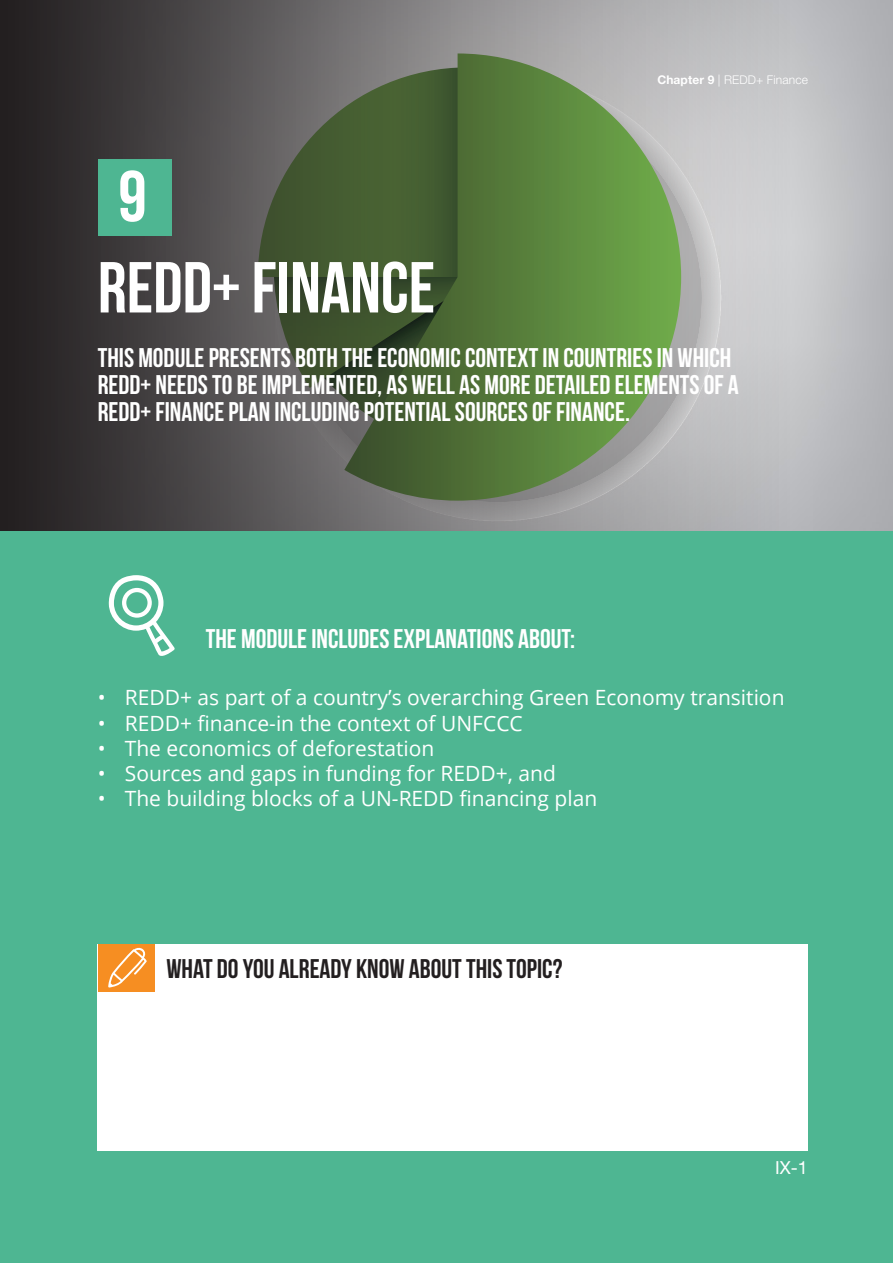
<style>
.page{position:relative;width:893px;height:1263px;background:#fff}
.page>*{position:absolute;margin:0;border:0;box-sizing:border-box;transform-origin:0 0}
.Chapter_title{font:72px "Bebas Neue";color:#fff}
.body{font:27px/27px "Bebas Neue";color:#fff}
.body-2{font:27px "Bebas Neue";color:#231f20}
.t1{font:21px "Open Sans";color:#fff}
.TOC_Title{font:18px "Helvetica Neue";color:#fff}
.t2{font:300 12px "Helvetica Neue";letter-spacing:.01em;color:#fff}
.s1{font-weight:700}
</style>
<div class="page">
<svg style="left:0;top:0;width:893px;height:531px;background:#707969"></svg>
<div style="left:0;top:531px;width:893px;height:732px;background:#4eb692"></div>
<svg style="left:109px;top:575px;width:66px;height:81px"></svg>
<div style="left:98px;top:944px;width:710px;height:206px;background:#fff"></div>
<div style="left:98px;top:944px;width:57px;height:47px;background:#f68e22"></div>
<svg style="left:108px;top:947px;width:39px;height:41px"></svg>
<div style="left:98px;top:159px;width:74px;height:77px;background:#4eb692"></div>
<p class="Chapter_title" style="left:118px;top:157px;width:30px">9</p>
<p class="t2" style="left:657px;top:70px;width:152px"><span class="s1">Chapter 9</span> | REDD+ Finance</p>
<p class="Chapter_title" style="left:98px;top:248px;width:339px">REDD+ FINANCE</p>
<p class="body" style="left:98px;top:344px;width:643px">THIS MODULE PRESENTS BOTH THE ECONOMIC CONTEXT IN COUNTRIES IN WHICH<br>REDD+ NEEDS TO BE IMPLEMENTED, AS WELL AS MORE DETAILED ELEMENTS OF A<br>REDD+ FINANCE PLAN INCLUDING POTENTIAL SOURCES OF FINANCE.</p>
<p class="body" style="left:206px;top:625px;width:371px">THE MODULE INCLUDES EXPLANATIONS ABOUT:</p>
<p class="t1" style="left:98px;top:683px;width:688px">• REDD+ as part of a country’s overarching Green Economy transition</p>
<p class="t1" style="left:98px;top:708px;width:427px">• REDD+ finance-in the context of UNFCCC</p>
<p class="t1" style="left:98px;top:734px;width:338px">• The economics of deforestation</p>
<p class="t1" style="left:98px;top:759px;width:460px">• Sources and gaps in funding for REDD+, and</p>
<p class="t1" style="left:98px;top:784px;width:501px">• The building blocks of a UN-REDD financing plan</p>
<p class="body-2" style="left:166px;top:953px;width:397px">WHAT DO YOU ALREADY KNOW ABOUT THIS TOPIC?</p>
<p class="TOC_Title" style="left:775px;top:1154px;width:34px">IX-1</p>
</div>
